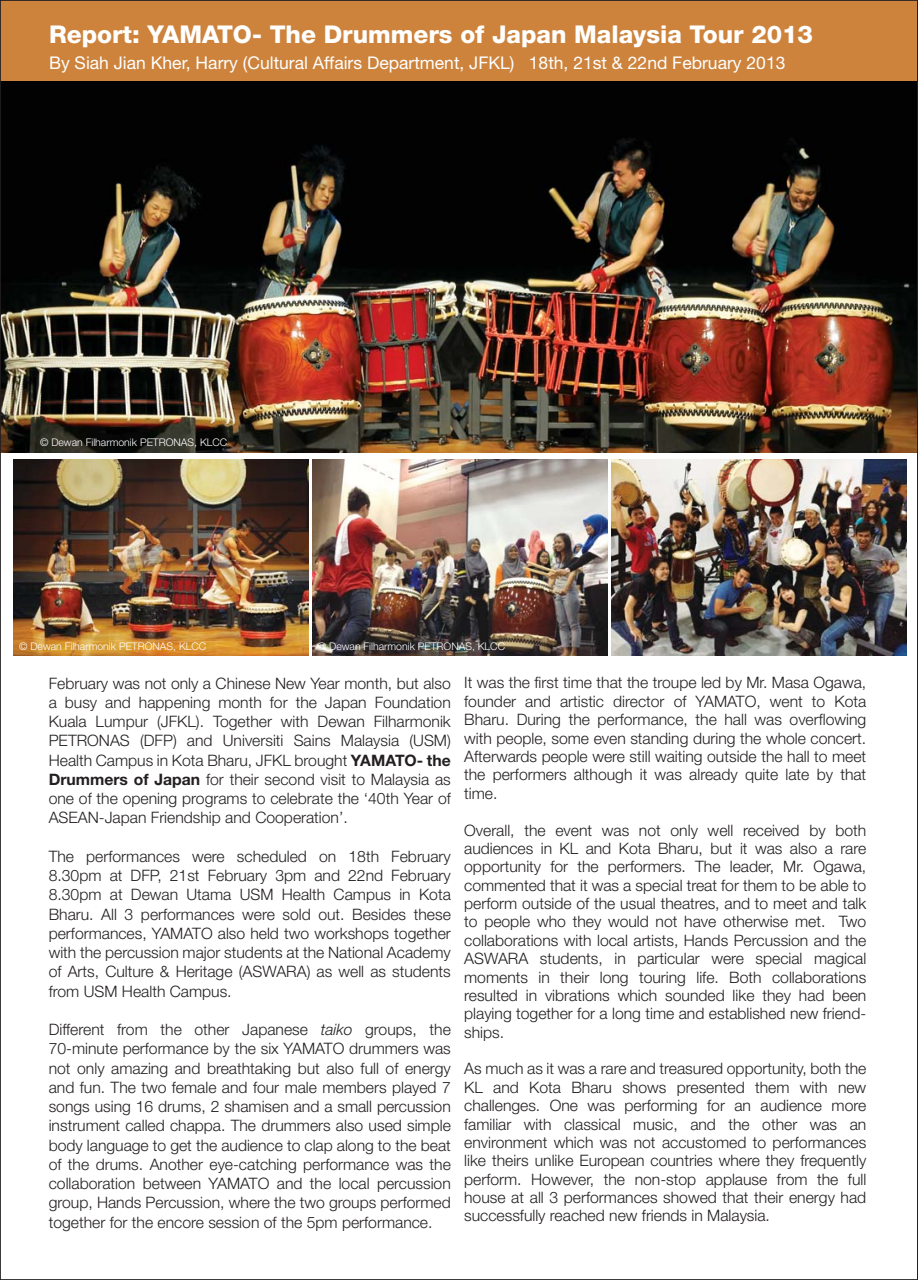
<style>
.page{position:relative;width:918px;height:1280px;background:#fff}
.page>*{position:absolute;margin:0;border:0;box-sizing:border-box;transform-origin:0 0}
.t1{font:800 24.5px "Helvetica Neue";color:#fff}
.t2{font:17.5px "Helvetica Neue";color:#fff}
.t3{font:300 15.75px/18.4px "Helvetica Neue";color:#231f20;text-align:justify}
.t4{font:300 10.5px "Helvetica Neue";color:#fff}
.s1{font-weight:700}
.s2{font-style:italic}
</style>
<div class="page">
<img style="left:0;top:0;width:917px;height:1280px">
<svg style="left:917px;top:0;width:1px;height:1280px"></svg>
<p class="t1" style="left:49px;top:26px;width:765px">Report: YAMATO- The Drummers of Japan Malaysia Tour 2013</p>
<p class="t2" style="left:49px;top:57px;width:738px">By Siah Jian Kher, Harry (Cultural Affairs Department, JFKL) 18th, 21st &amp; 22nd February 2013</p>
<p class="t4" style="left:40px;top:439px;width:189px">© Dewan Filharmonik PETRONAS, KLCC</p>
<p class="t4" style="left:19px;top:642px;width:189px">© Dewan Filharmonik PETRONAS, KLCC</p>
<p class="t4" style="left:318px;top:642px;width:189px">© Dewan Filharmonik PETRONAS, KLCC</p>
<p class="t3" style="left:49px;top:675px;width:404px;line-height:19.2px">February was not only a Chinese New Year month, but also a busy and happening month for the Japan Foundation Kuala Lumpur (JFKL). Together with Dewan Filharmonik PETRONAS (DFP) and Universiti Sains Malaysia (USM)<br>Health Campus in Kota Bharu, JFKL brought <span class="s1">YAMATO- the Drummers of Japan</span> for their second visit to Malaysia as one of the opening programs to celebrate the ‘40th Year of ASEAN-Japan Friendship and Cooperation’.</p>
<p class="t3" style="left:49px;top:848px;width:404px;line-height:19.2px">The performances were scheduled on 18th February 8.30pm at DFP, 21st February 3pm and 22nd February 8.30pm at Dewan Utama USM Health Campus in Kota Bharu. All 3 performances were sold out. Besides these performances, YAMATO also held two workshops together with the percussion major students at the National Academy of Arts, Culture &amp; Heritage (ASWARA) as well as students from USM Health Campus.</p>
<p class="t3" style="left:49px;top:1021px;width:404px;line-height:19.2px">Different from the other Japanese <span class="s2">taiko</span> groups, the 70-minute performance by the six YAMATO drummers was not only amazing and breathtaking but also full of energy and fun. The two female and four male members played 7 songs using 16 drums, 2 shamisen and a small percussion instrument called chappa. The drummers also used simple body language to get the audience to clap along to the beat of the drums. Another eye-catching performance was the collaboration between YAMATO and the local percussion group, Hands Percussion, where the two groups performed together for the encore session of the 5pm performance.</p>
<p class="t3" style="left:464px;top:675px;width:404px">It was the first time that the troupe led by Mr. Masa Ogawa, founder and artistic director of YAMATO, went to Kota Bharu. During the performance, the hall was overflowing with people, some even standing during the whole concert.<br>Afterwards people were still waiting outside the hall to meet the performers although it was already quite late by that time.</p>
<p class="t3" style="left:464px;top:822px;width:404px">Overall, the event was not only well received by both audiences in KL and Kota Bharu, but it was also a rare opportunity for the performers. The leader, Mr. Ogawa, commented that it was a special treat for them to be able to perform outside of the usual theatres, and to meet and talk to people who they would not have otherwise met. Two collaborations with local artists, Hands Percussion and the ASWARA students, in particular were special magical moments in their long touring life. Both collaborations resulted in vibrations which sounded like they had been playing together for a long time and established new friend&shy;ships.</p>
<p class="t3" style="left:464px;top:1061px;width:404px">As much as it was a rare and treasured opportunity, both the KL and Kota Bharu shows presented them with new challenges. One was performing for an audience more familiar with classical music, and the other was an environment which was not accustomed to performances like theirs unlike European countries where they frequently perform. However, the non-stop applause from the full house at all 3 performances showed that their energy had successfully reached new friends in Malaysia.</p>
</div>
